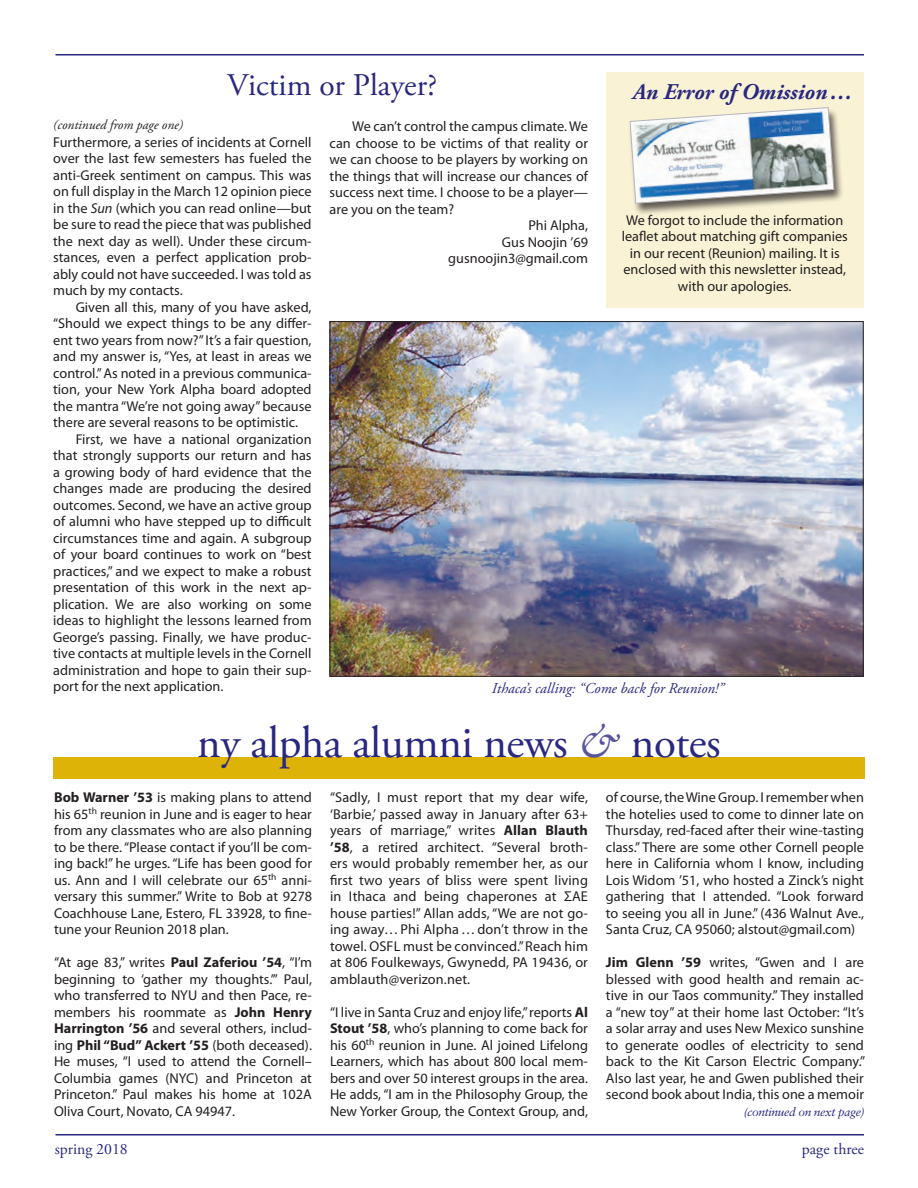
<style>
.page{position:relative;width:918px;height:1188px;background:#fff}
.page>*{position:absolute;margin:0;border:0;box-sizing:border-box;transform-origin:0 0}
.t1{font:45px "Adobe Garamond Pro";letter-spacing:-.01em;color:#292780}
.HEADLINE{font:31.5px "Adobe Garamond Pro";color:#292780}
.HEADLINE-2{font:italic 700 22.5px "Adobe Garamond Pro";color:#292780}
.t2{font:15.75px "Adobe Garamond Pro";color:#292780}
.t3{font:italic 15px "Adobe Garamond Pro";color:#292780}
.ALUMNI_NEWS{font:14.25px/16.5px "Myriad Pro";color:#231f20;text-align:justify}
.BODY_COPY{font:14.25px/16.5px "Myriad Pro";color:#231f20;text-align:justify}
.Byline{font:14.25px "Myriad Pro";color:#231f20}
.t4{font:italic 13.5px "Adobe Garamond Pro";color:#231f20}
.BODY_COPY-2{font:italic 12px "Sabon";letter-spacing:-.03em;color:#292780}
.s1{font-style:italic}
.s2{font-family:"Sabon";font-style:italic;color:#59559b}
.s3{font-weight:700}
</style>
<div class="page">
<hr style="left:56px;top:54px;width:808px;height:2px;background:#292780">
<hr style="left:56px;top:1134px;width:808px;height:2px;background:#292780">
<div style="left:606px;top:72px;width:258px;height:236px;background:#f9f2d5"></div>
<div style="left:53px;top:757px;width:812px;height:22px;background:#deb308"></div>
<div style="left:627px;top:108px;width:217px;height:108px;background:#231f20;opacity:.72"></div>
<svg style="left:630px;top:107px;width:204px;height:97px;background:#b7c3c9"></svg>
<img style="left:332px;top:323px;width:530px;height:352px">
<p class="HEADLINE" style="left:227px;top:66px;width:212px">Victim or Player?</p>
<p class="HEADLINE-2" style="left:633px;top:79px;width:221px">An Error of Omission…</p>
<p class="t4" style="left:53px;top:117px;width:131px">(continued from page one)</p>
<p class="BODY_COPY" style="left:53px;top:134px;width:260px">Furthermore, a series of incidents at Cornell over the last few semesters has fueled the anti-Greek sentiment on campus. This was on full display in the March 12 opinion piece in the <span class="s1">Sun</span> (which you can read online—but be sure to read the piece that was published the next day as well). Under these circum&shy;stances, even a perfect application prob&shy;ably could not have succeeded. I was told as much by my contacts.</p>
<p class="BODY_COPY" style="left:53px;top:299px;width:260px;text-indent:23px">Given all this, many of you have asked, “Should we expect things to be any differ&shy;ent two years from now?” It’s a fair question, and my answer is, “Yes, at least in areas we control.” As noted in a previous communica&shy;tion, your New York Alpha board adopted the mantra “We’re not going away” because there are several reasons to be optimistic.</p>
<p class="BODY_COPY" style="left:53px;top:431px;width:260px;text-indent:23px">First, we have a national organization that strongly supports our return and has a growing body of hard evidence that the changes made are producing the desired outcomes. Second, we have an active group of alumni who have stepped up to difficult circumstances time and again. A subgroup of your board continues to work on “best practices,” and we expect to make a robust presentation of this work in the next ap&shy;plication. We are also working on some ideas to highlight the lessons learned from George’s passing. Finally, we have produc&shy;tive contacts at multiple levels in the Cornell administration and hope to gain their sup&shy;port for the next application.</p>
<p class="BODY_COPY" style="left:330px;top:118px;width:260px;text-indent:23px">We can’t control the campus climate. We can choose to be victims of that reality or we can choose to be players by working on the things that will increase our chances of success next time. I choose to be a player— are you on the team?</p>
<p class="Byline" style="left:528px;top:216px;width:61px">Phi Alpha,</p>
<p class="Byline" style="left:502px;top:233px;width:88px">Gus Noojin ’69</p>
<p class="Byline" style="left:448px;top:249px;width:141px">gusnoojin3@gmail.com</p>
<p class="BODY_COPY" style="left:622px;top:211px;width:228px;text-align:center">We forgot to include the information leaflet about matching gift companies in our recent (Reunion) mailing. It is enclosed with this newsletter instead, with our apologies.</p>
<p class="t3" style="left:492px;top:679px;width:233px">Ithaca’s calling: “Come back for Reunion!”</p>
<p class="t1" style="left:197px;top:716px;width:525px">ny alpha alumni news <span class="s2">&amp;</span> notes</p>
<p class="ALUMNI_NEWS" style="left:54px;top:789px;width:260px"><span class="s3">Bob Warner ’53</span> is making plans to attend his 65<sup>th</sup> reunion in June and is eager to hear from any classmates who are also planning to be there. “Please contact if you’ll be com&shy;ing back!” he urges. “Life has been good for us. Ann and I will celebrate our 65<sup>th</sup> anni&shy;versary this summer.” Write to Bob at 9278<br>Coachhouse Lane, Estero, FL 33928, to fine&shy;tune your Reunion 2018 plan.</p>
<p class="ALUMNI_NEWS" style="left:54px;top:954px;width:260px">“At age 83,” writes <span class="s3">Paul Zaferiou ’54</span>, “I’m beginning to ‘gather my thoughts.’” Paul, who transferred to NYU and then Pace, re&shy;members his roommate as <span class="s3">John Henry Harrington ’56</span> and several others, includ&shy;ing <span class="s3">Phil “Bud” Ackert ’55</span> (both deceased).<br>He muses, “I used to attend the Cornell– Columbia games (NYC) and Princeton at Princeton.” Paul makes his home at 102A Oliva Court, Novato, CA 94947.</p>
<p class="ALUMNI_NEWS" style="left:330px;top:789px;width:260px">“Sadly, I must report that my dear wife, ‘Barbie,’ passed away in January after 63+ years of marriage,” writes <span class="s3">Allan Blauth ’58</span>, a retired architect. “Several broth&shy;ers would probably remember her, as our first two years of bliss were spent living in Ithaca and being chaperones at ΣΑΕ house parties!” Allan adds, “We are not go&shy;ing away…Phi Alpha…don’t throw in the towel. OSFL must be convinced.” Reach him at 806 Foulkeways, Gwynedd, PA 19436, or amblauth@verizon.net.</p>
<p class="ALUMNI_NEWS" style="left:330px;top:1003px;width:260px">“I live in Santa Cruz and enjoy life,” reports <span class="s3">Al Stout ’58</span>, who’s planning to come back for his 60<sup>th</sup> reunion in June. Al joined Lifelong Learners, which has about 800 local mem&shy;bers and over 50 interest groups in the area.<br>He adds, “I am in the Philosophy Group, the New Yorker Group, the Context Group, and,</p>
<p class="ALUMNI_NEWS" style="left:606px;top:789px;width:260px">of course, the Wine Group. I remember when the hotelies used to come to dinner late on Thursday, red-faced after their wine-tasting class.” There are some other Cornell people here in California whom I know, including Lois Widom ’51, who hosted a Zinck’s night gathering that I attended. “Look forward to seeing you all in June.” (436 Walnut Ave., Santa Cruz, CA 95060; alstout@gmail.com)</p>
<p class="ALUMNI_NEWS" style="left:606px;top:954px;width:261px"><span class="s3">Jim Glenn ’59</span> writes, “Gwen and I are blessed with good health and remain ac&shy;tive in our Taos community.” They installed a “new toy” at their home last October: “It’s a solar array and uses New Mexico sunshine to generate oodles of electricity to send back to the Kit Carson Electric Company.” Also last year, he and Gwen published their second book about India, this one a memoir</p>
<p class="BODY_COPY-2" style="left:744px;top:1105px;width:123px">(continued on next page)</p>
<p class="t2" style="left:55px;top:1140px;width:75px">spring 2018</p>
<p class="t2" style="left:802px;top:1139px;width:64px">page three</p>
</div>
